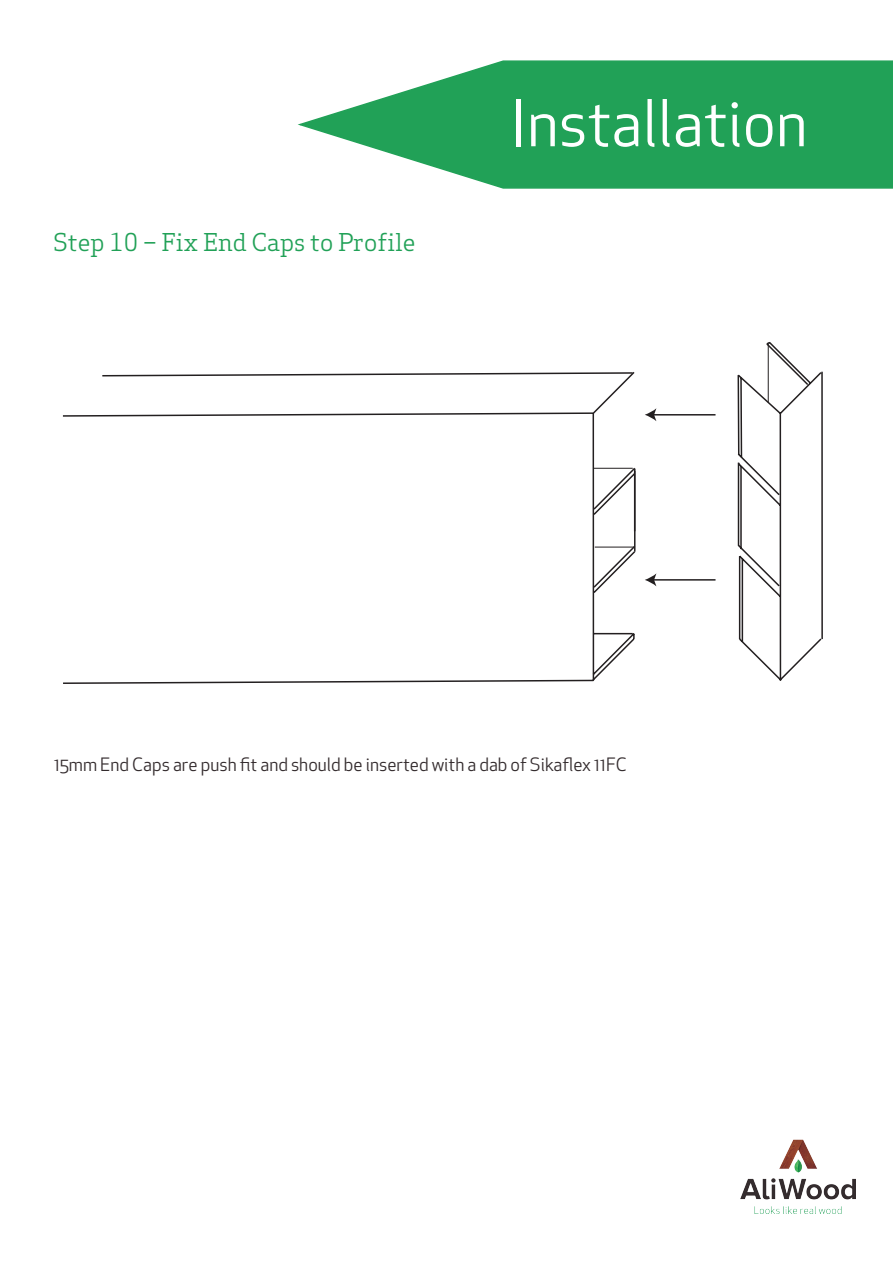
<style>
.page{position:relative;width:893px;height:1263px;background:#fff}
.page>*{position:absolute;margin:0;border:0;box-sizing:border-box;transform-origin:0 0}
.t1{font:63px "Apex New";color:#fff}
.t2{font:24px "Apex Serif";color:#21a157}
.t3{font:18px "Apex New";color:#332b2d}
</style>
<div class="page">
<svg style="left:298px;top:60px;width:595px;height:129px"></svg>
<img style="left:740px;top:1139px;width:115px;height:75px">
<svg style="left:62px;top:372px;width:529px;height:312px"></svg>
<svg style="left:591px;top:342px;width:232px;height:340px"></svg>
<hr style="left:768px;top:344px;width:1px;height:58px;background:#231f20">
<hr style="left:653px;top:414px;width:62px;height:1px;background:#231f20">
<svg style="left:645px;top:408px;width:11px;height:13px"></svg>
<hr style="left:653px;top:579px;width:62px;height:2px;background:#231f20">
<svg style="left:645px;top:573px;width:11px;height:13px"></svg>
<p class="t2" style="left:54px;top:226px;width:364px">Step 10 – Fix End Caps to Profile</p>
<p class="t1" style="left:511px;top:84px;width:298px">Installation</p>
<p class="t3" style="left:54px;top:753px;width:574px">15mm End Caps are push fit and should be inserted with a dab of Sikaflex 11FC</p>
</div>
